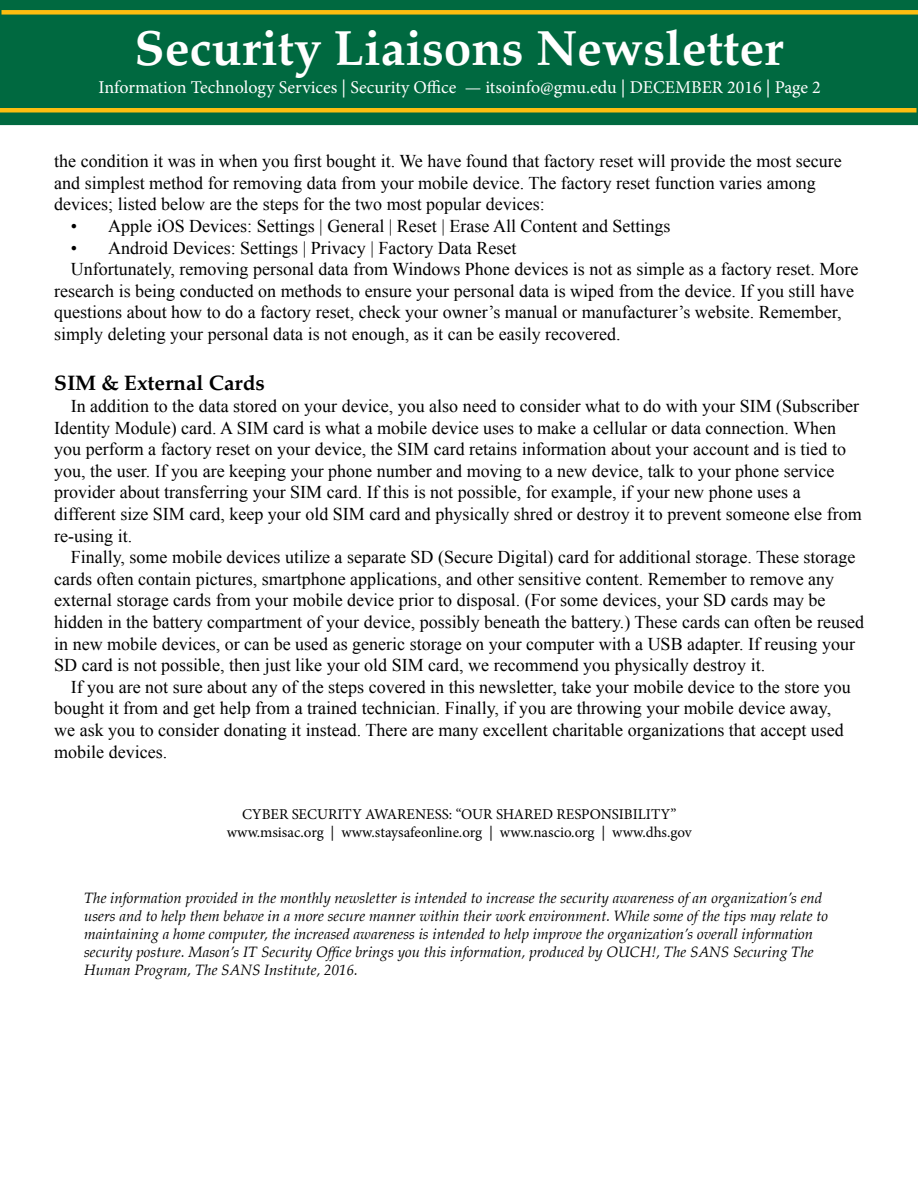
<style>
.page{position:relative;width:918px;height:1188px;background:#fff}
.page>*{position:absolute;margin:0;border:0;box-sizing:border-box;transform-origin:0 0}
.t1{font:700 49.5px "Palatino";color:#fff}
.t2{font:700 21px "Palatino";color:#000}
.t3{font:18px/21.6px "Times New Roman";color:#000}
.t4{font:18px "Minion Pro";color:#fff}
.t5{font:italic 15px/18px "Palatino";color:#000}
.t6{font:15px/18px "Minion Pro";color:#000;text-align:center}
</style>
<div class="page">
<div style="left:1px;top:1px;width:916px;height:123px;background:#006940"></div>
<div style="left:0;top:0;width:918px;height:125px;border:2px solid #006940"></div>
<div style="left:2px;top:10px;width:916px;height:5px;background:#febe10"></div>
<hr style="left:0;top:108px;width:916px;height:4px;background:#febe10">
<h1 class="t1" style="left:135px;top:6px;width:650px">Security Liaisons Newsletter</h1>
<p class="t4" style="left:99px;top:75px;width:724px">Information Technology Services | Security Office — itsoinfo@gmu.edu | DECEMBER 2016 | Page 2</p>
<p class="t3" style="left:54px;top:150px;width:789px">the condition it was in when you first bought it. We have found that factory reset will provide the most secure and simplest method for removing data from your mobile device. The factory reset function varies among devices; listed below are the steps for the two most popular devices:</p>
<p class="t3" style="left:71px;top:215px;width:601px">• Apple iOS Devices: Settings | General | Reset | Erase All Content and Settings</p>
<p class="t3" style="left:71px;top:237px;width:447px">• Android Devices: Settings | Privacy | Factory Data Reset</p>
<p class="t3" style="left:71px;top:258px;width:789px">Unfortunately, removing personal data from Windows Phone devices is not as simple as a factory reset. More</p>
<p class="t3" style="left:54px;top:280px;width:801px">research is being conducted on methods to ensure your personal data is wiped from the device. If you still have</p>
<p class="t3" style="left:54px;top:301px;width:789px">questions about how to do a factory reset, check your owner’s manual or manufacturer’s website. Remember,</p>
<p class="t3" style="left:54px;top:323px;width:568px">simply deleting your personal data is not enough, as it can be easily recovered.</p>
<p class="t2" style="left:54px;top:365px;width:212px">SIM &amp; External Cards</p>
<p class="t3" style="left:54px;top:395px;width:809px;text-indent:17px">In addition to the data stored on your device, you also need to consider what to do with your SIM (Subscriber Identity Module) card. A SIM card is what a mobile device uses to make a cellular or data connection. When you perform a factory reset on your device, the SIM card retains information about your account and is tied to you, the user. If you are keeping your phone number and moving to a new device, talk to your phone service provider about transferring your SIM card. If this is not possible, for example, if your new phone uses a different size SIM card, keep your old SIM card and physically shred or destroy it to prevent someone else from re-using it.</p>
<p class="t3" style="left:54px;top:546px;width:811px;text-indent:17px">Finally, some mobile devices utilize a separate SD (Secure Digital) card for additional storage. These storage cards often contain pictures, smartphone applications, and other sensitive content. Remember to remove any external storage cards from your mobile device prior to disposal. (For some devices, your SD cards may be hidden in the battery compartment of your device, possibly beneath the battery.) These cards can often be reused in new mobile devices, or can be used as generic storage on your computer with a USB adapter. If reusing your SD card is not possible, then just like your old SIM card, we recommend you physically destroy it.</p>
<p class="t3" style="left:54px;top:676px;width:798px;text-indent:17px">If you are not sure about any of the steps covered in this newsletter, take your mobile device to the store you bought it from and get help from a trained technician. Finally, if you are throwing your mobile device away, we ask you to consider donating it instead. There are many excellent charitable organizations that accept used mobile devices.</p>
<p class="t6" style="left:227px;top:805px;width:467px">CYBER SECURITY AWARENESS: “OUR SHARED RESPONSIBILITY” www.msisac.org | www.staysafeonline.org | www.nascio.org | www.dhs.gov</p>
<p class="t5" style="left:84px;top:889px;width:746px">The information provided in the monthly newsletter is intended to increase the security awareness of an organization’s end users and to help them behave in a more secure manner within their work environment. While some of the tips may relate to maintaining a home computer, the increased awareness is intended to help improve the organization’s overall information security posture. Mason’s IT Security Office brings you this information, produced by OUCH!, The SANS Securing The Human Program, The SANS Institute, 2016.</p>
</div>
